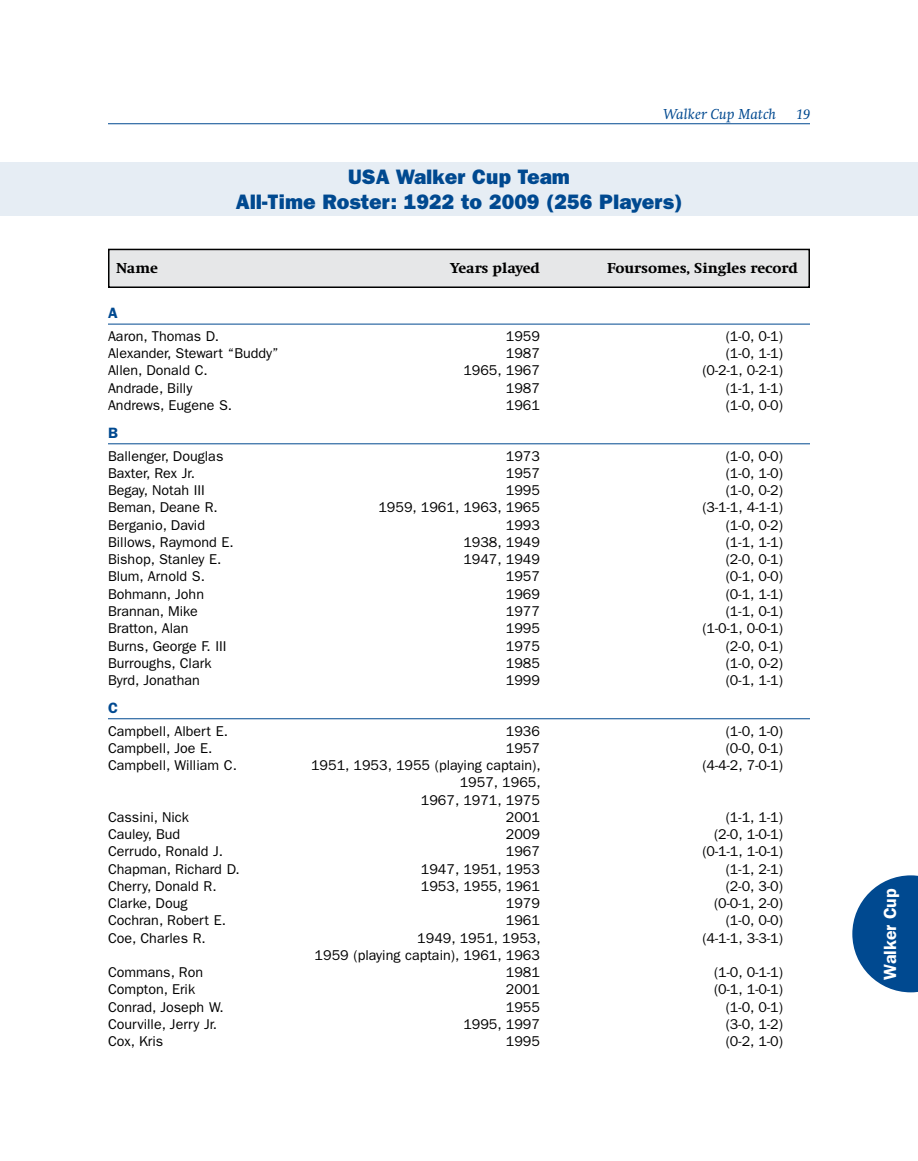
<style>
.page{position:relative;width:918px;height:1161px;background:#fff}
.page>*{position:absolute;margin:0;border:0;box-sizing:border-box;transform-origin:0 0}
.t1{font:21px/25.2px "ITC Franklin Gothic Std Hvy";color:#004990;text-align:center}
.t2{font:600 17.7px "ITC Franklin Gothic Std";letter-spacing:-.005em;color:#fff}
.t3{font:800 15px "Swift EF";color:#000}
.t4{font:italic 15px "Swift EF";letter-spacing:-.005em;color:#004990}
.t5{font:600 15px "ITC Franklin Gothic Std";color:#004990}
.t6{font:14.25px/17.2px "ITC Franklin Gothic Std";color:#000;text-align:right}
</style>
<div class="page">
<hr style="left:108px;top:324px;width:702px;height:1px;background:#004990">
<hr style="left:108px;top:443px;width:702px;height:1px;background:#004990">
<hr style="left:108px;top:718px;width:702px;height:1px;background:#004990">
<div style="left:0;top:162px;width:918px;height:54px;background:#e6edf4"></div>
<div style="left:109px;top:249px;width:700px;height:38px;background:#e6e7e8"></div>
<div style="left:108px;top:249px;width:702px;height:39px;border:2px solid #000"></div>
<hr style="left:108px;top:123px;width:702px;height:1px;background:#004990">
<svg style="left:852px;top:875px;width:66px;height:117px"></svg>
<p class="t4" style="left:663px;top:106px;width:114px">Walker Cup Match</p>
<p class="t4" style="left:797px;top:106px;width:15px">19</p>
<h1 class="t1" style="left:236px;top:164px;width:448px">USA Walker Cup Team<br>All-Time Roster: 1922 to 2009 (256 Players)</h1>
<p class="t3" style="left:116px;top:260px;width:43px">Name</p>
<p class="t3" style="left:450px;top:260px;width:91px">Years played</p>
<p class="t3" style="left:607px;top:260px;width:192px">Foursomes, Singles record</p>
<p class="t5" style="left:108px;top:304px;width:11px">A</p>
<p class="t6" style="left:108px;top:328px;width:113px">Aaron, Thomas D.</p>
<p class="t6" style="left:506px;top:328px;width:36px">1959</p>
<p class="t6" style="left:726px;top:328px;width:59px">(1-0, 0-1)</p>
<p class="t6" style="left:108px;top:345px;width:172px">Alexander, Stewart “Buddy”</p>
<p class="t6" style="left:506px;top:345px;width:36px">1987</p>
<p class="t6" style="left:726px;top:345px;width:59px">(1-0, 1-1)</p>
<p class="t6" style="left:108px;top:362px;width:101px">Allen, Donald C.</p>
<p class="t6" style="left:463px;top:362px;width:78px">1965, 1967</p>
<p class="t6" style="left:702px;top:362px;width:82px">(0-2-1, 0-2-1)</p>
<p class="t6" style="left:108px;top:379px;width:86px">Andrade, Billy</p>
<p class="t6" style="left:506px;top:379px;width:36px">1987</p>
<p class="t6" style="left:726px;top:379px;width:59px">(1-1, 1-1)</p>
<p class="t6" style="left:108px;top:397px;width:126px">Andrews, Eugene S.</p>
<p class="t6" style="left:506px;top:397px;width:36px">1961</p>
<p class="t6" style="left:726px;top:397px;width:59px">(1-0, 0-0)</p>
<p class="t5" style="left:108px;top:424px;width:11px">B</p>
<p class="t6" style="left:108px;top:447px;width:117px">Ballenger, Douglas</p>
<p class="t6" style="left:506px;top:447px;width:36px">1973</p>
<p class="t6" style="left:726px;top:447px;width:59px">(1-0, 0-0)</p>
<p class="t6" style="left:108px;top:465px;width:89px">Baxter, Rex Jr.</p>
<p class="t6" style="left:506px;top:465px;width:36px">1957</p>
<p class="t6" style="left:726px;top:465px;width:59px">(1-0, 1-0)</p>
<p class="t6" style="left:108px;top:482px;width:98px">Begay, Notah III</p>
<p class="t6" style="left:506px;top:482px;width:36px">1995</p>
<p class="t6" style="left:726px;top:482px;width:59px">(1-0, 0-2)</p>
<p class="t6" style="left:108px;top:499px;width:111px">Beman, Deane R.</p>
<p class="t6" style="left:378px;top:499px;width:163px">1959, 1961, 1963, 1965</p>
<p class="t6" style="left:702px;top:499px;width:82px">(3-1-1, 4-1-1)</p>
<p class="t6" style="left:108px;top:516px;width:99px">Berganio, David</p>
<p class="t6" style="left:506px;top:516px;width:36px">1993</p>
<p class="t6" style="left:726px;top:516px;width:59px">(1-0, 0-2)</p>
<p class="t6" style="left:108px;top:534px;width:127px">Billows, Raymond E.</p>
<p class="t6" style="left:463px;top:534px;width:78px">1938, 1949</p>
<p class="t6" style="left:726px;top:534px;width:59px">(1-1, 1-1)</p>
<p class="t6" style="left:108px;top:551px;width:115px">Bishop, Stanley E.</p>
<p class="t6" style="left:463px;top:551px;width:78px">1947, 1949</p>
<p class="t6" style="left:726px;top:551px;width:59px">(2-0, 0-1)</p>
<p class="t6" style="left:108px;top:568px;width:98px">Blum, Arnold S.</p>
<p class="t6" style="left:506px;top:568px;width:36px">1957</p>
<p class="t6" style="left:726px;top:568px;width:59px">(0-1, 0-0)</p>
<p class="t6" style="left:108px;top:585px;width:98px">Bohmann, John</p>
<p class="t6" style="left:506px;top:585px;width:36px">1969</p>
<p class="t6" style="left:726px;top:585px;width:59px">(0-1, 1-1)</p>
<p class="t6" style="left:108px;top:603px;width:91px">Brannan, Mike</p>
<p class="t6" style="left:506px;top:603px;width:36px">1977</p>
<p class="t6" style="left:726px;top:603px;width:59px">(1-1, 0-1)</p>
<p class="t6" style="left:108px;top:620px;width:82px">Bratton, Alan</p>
<p class="t6" style="left:506px;top:620px;width:36px">1995</p>
<p class="t6" style="left:702px;top:620px;width:82px">(1-0-1, 0-0-1)</p>
<p class="t6" style="left:108px;top:637px;width:120px">Burns, George F. III</p>
<p class="t6" style="left:506px;top:637px;width:36px">1975</p>
<p class="t6" style="left:726px;top:637px;width:59px">(2-0, 0-1)</p>
<p class="t6" style="left:108px;top:654px;width:105px">Burroughs, Clark</p>
<p class="t6" style="left:506px;top:654px;width:36px">1985</p>
<p class="t6" style="left:726px;top:654px;width:59px">(1-0, 0-2)</p>
<p class="t6" style="left:108px;top:672px;width:93px">Byrd, Jonathan</p>
<p class="t6" style="left:506px;top:672px;width:36px">1999</p>
<p class="t6" style="left:726px;top:672px;width:59px">(0-1, 1-1)</p>
<p class="t5" style="left:108px;top:699px;width:11px">C</p>
<p class="t6" style="left:108px;top:722px;width:121px">Campbell, Albert E.</p>
<p class="t6" style="left:506px;top:722px;width:36px">1936</p>
<p class="t6" style="left:726px;top:722px;width:59px">(1-0, 1-0)</p>
<p class="t6" style="left:108px;top:740px;width:106px">Campbell, Joe E.</p>
<p class="t6" style="left:506px;top:740px;width:36px">1957</p>
<p class="t6" style="left:726px;top:740px;width:59px">(0-0, 0-1)</p>
<p class="t6" style="left:108px;top:757px;width:130px">Campbell, William C.</p>
<p class="t6" style="left:311px;top:757px;width:231px">1951, 1953, 1955 (playing captain),</p>
<p class="t6" style="left:702px;top:757px;width:82px">(4-4-2, 7-0-1)</p>
<p class="t6" style="left:421px;top:774px;width:121px">1957, 1965,<br>1967, 1971, 1975</p>
<p class="t6" style="left:108px;top:809px;width:82px">Cassini, Nick</p>
<p class="t6" style="left:506px;top:809px;width:36px">2001</p>
<p class="t6" style="left:726px;top:809px;width:59px">(1-1, 1-1)</p>
<p class="t6" style="left:108px;top:826px;width:74px">Cauley, Bud</p>
<p class="t6" style="left:506px;top:826px;width:36px">2009</p>
<p class="t6" style="left:714px;top:826px;width:70px">(2-0, 1-0-1)</p>
<p class="t6" style="left:108px;top:843px;width:117px">Cerrudo, Ronald J.</p>
<p class="t6" style="left:506px;top:843px;width:36px">1967</p>
<p class="t6" style="left:702px;top:843px;width:82px">(0-1-1, 1-0-1)</p>
<p class="t6" style="left:108px;top:860px;width:133px">Chapman, Richard D.</p>
<p class="t6" style="left:421px;top:860px;width:121px">1947, 1951, 1953</p>
<p class="t6" style="left:726px;top:860px;width:59px">(1-1, 2-1)</p>
<p class="t6" style="left:108px;top:878px;width:110px">Cherry, Donald R.</p>
<p class="t6" style="left:421px;top:878px;width:121px">1953, 1955, 1961</p>
<p class="t6" style="left:726px;top:878px;width:59px">(2-0, 3-0)</p>
<p class="t6" style="left:108px;top:895px;width:81px">Clarke, Doug</p>
<p class="t6" style="left:506px;top:895px;width:36px">1979</p>
<p class="t6" style="left:714px;top:895px;width:70px">(0-0-1, 2-0)</p>
<p class="t6" style="left:108px;top:912px;width:119px">Cochran, Robert E.</p>
<p class="t6" style="left:506px;top:912px;width:36px">1961</p>
<p class="t6" style="left:726px;top:912px;width:59px">(1-0, 0-0)</p>
<p class="t6" style="left:108px;top:929px;width:99px">Coe, Charles R.</p>
<p class="t6" style="left:417px;top:929px;width:125px">1949, 1951, 1953,</p>
<p class="t6" style="left:702px;top:929px;width:82px">(4-1-1, 3-3-1)</p>
<p class="t6" style="left:315px;top:947px;width:227px">1959 (playing captain), 1961, 1963</p>
<p class="t6" style="left:108px;top:964px;width:97px">Commans, Ron</p>
<p class="t6" style="left:506px;top:964px;width:36px">1981</p>
<p class="t6" style="left:714px;top:964px;width:70px">(1-0, 0-1-1)</p>
<p class="t6" style="left:108px;top:981px;width:89px">Compton, Erik</p>
<p class="t6" style="left:506px;top:981px;width:36px">2001</p>
<p class="t6" style="left:714px;top:981px;width:70px">(0-1, 1-0-1)</p>
<p class="t6" style="left:108px;top:998px;width:117px">Conrad, Joseph W.</p>
<p class="t6" style="left:506px;top:998px;width:36px">1955</p>
<p class="t6" style="left:726px;top:998px;width:59px">(1-0, 0-1)</p>
<p class="t6" style="left:108px;top:1016px;width:111px">Courville, Jerry Jr.</p>
<p class="t6" style="left:463px;top:1016px;width:78px">1995, 1997</p>
<p class="t6" style="left:726px;top:1016px;width:59px">(3-0, 1-2)</p>
<p class="t6" style="left:108px;top:1033px;width:57px">Cox, Kris</p>
<p class="t6" style="left:506px;top:1033px;width:36px">1995</p>
<p class="t6" style="left:726px;top:1033px;width:59px">(0-2, 1-0)</p>
<p class="t2" style="left:880px;top:980px;width:93px;rotate:-90deg">Walker Cup</p>
</div>
